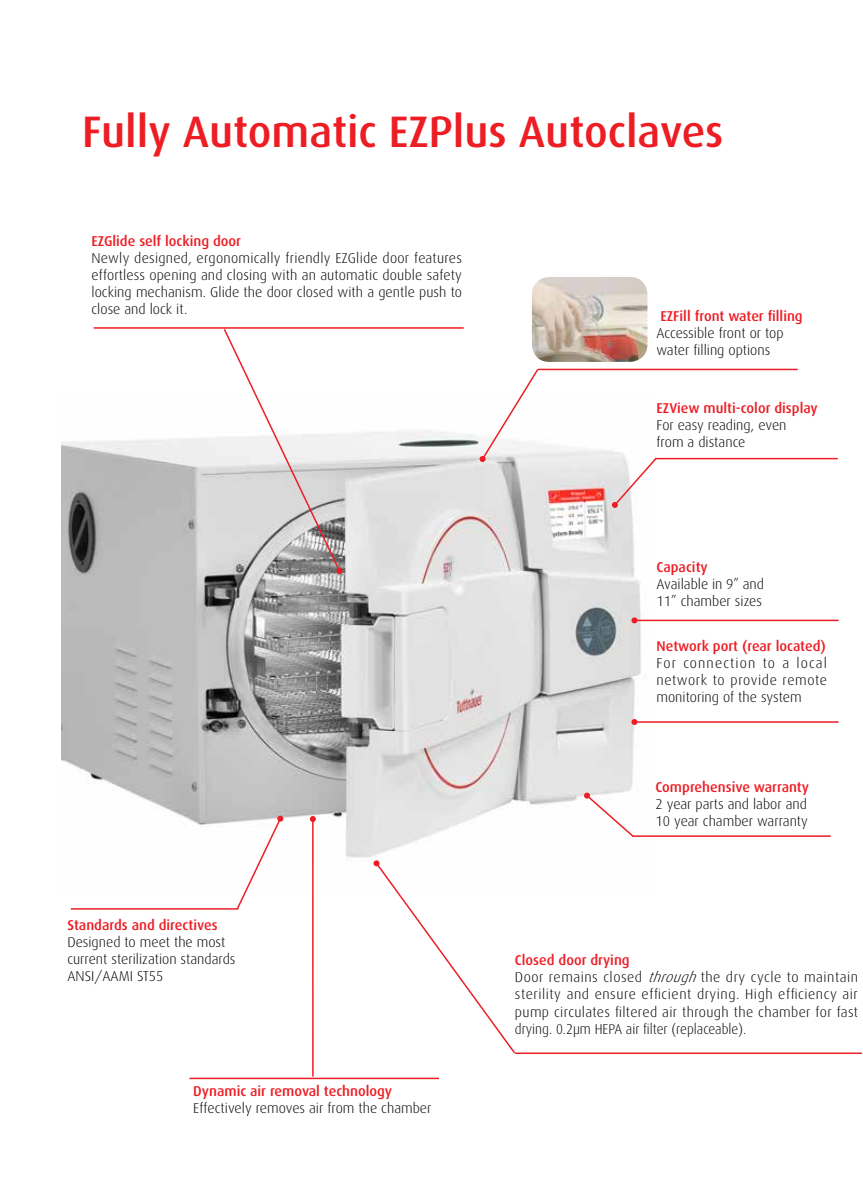
<style>
.page{position:relative;width:863px;height:1188px;background:#fff}
.page>*{position:absolute;margin:0;border:0;box-sizing:border-box;transform-origin:0 0}
.t1{font:500 44.1px "Dax";color:#ed1d24}
.t2{font:300 14.25px/17.1px "Dax";color:#000}
.t3{font:300 14.25px/17.1px "Dax";letter-spacing:.025em;color:#000}
.t4{font:500 14.25px "Dax";color:#ed1d24}
.t5{font:300 14.25px/17.1px "Dax";letter-spacing:.03em;color:#000}
.t6{font:300 14.25px "Dax";letter-spacing:.075em;color:#000}
.s1{font-weight:500;color:#ed1d24}
.s2{font-style:italic}
</style>
<div class="page">
<img style="left:62px;top:430px;width:590px;height:428px">
<hr style="left:94px;top:327px;width:370px;height:2px;background:#ed1d24">
<hr style="left:538px;top:368px;width:259px;height:2px;background:#ed1d24">
<hr style="left:655px;top:458px;width:182px;height:1px;background:#ed1d24">
<hr style="left:632px;top:835px;width:198px;height:1px;background:#ed1d24">
<hr style="left:634px;top:619px;width:204px;height:2px;background:#ed1d24">
<svg style="left:631px;top:617px;width:6px;height:6px"></svg>
<hr style="left:634px;top:721px;width:204px;height:1px;background:#ed1d24">
<svg style="left:631px;top:719px;width:6px;height:6px"></svg>
<hr style="left:71px;top:908px;width:167px;height:1px;background:#ed1d24">
<hr style="left:515px;top:1052px;width:347px;height:1px;background:#ed1d24">
<hr style="left:189px;top:1077px;width:250px;height:2px;background:#ed1d24">
<hr style="left:312px;top:819px;width:2px;height:257px;background:#ed1d24">
<svg style="left:310px;top:816px;width:6px;height:6px"></svg>
<svg style="left:479px;top:368px;width:61px;height:94px"></svg>
<svg style="left:612px;top:456px;width:46px;height:52px"></svg>
<svg style="left:584px;top:792px;width:51px;height:46px"></svg>
<svg style="left:373px;top:860px;width:143px;height:194px"></svg>
<svg style="left:235px;top:815px;width:48px;height:95px"></svg>
<svg style="left:222px;top:327px;width:120px;height:247px"></svg>
<img style="left:532px;top:277px;width:115px;height:85px">
<h1 class="t1" style="left:82px;top:107px;width:643px">Fully Automatic EZPlus Autoclaves</h1>
<p class="t4" style="left:91px;top:233px;width:151px">EZGlide self locking door</p>
<p class="t2" style="left:91px;top:249px;width:372px;text-align:justify">Newly designed, ergonomically friendly EZGlide door features effortless opening and closing with an automatic double safety locking mechanism. Glide the door closed with a gentle push to close and lock .i t</p>
<p class="t4" style="left:67px;top:917px;width:152px">Standards and directives</p>
<p class="t2" style="left:67px;top:933px;width:170px">Designed to meet the most current sterilization standards<br>ANSI/AAMI ST55</p>
<p class="t4" style="left:193px;top:1083px;width:200px">Dynamic air removal technology</p>
<p class="t2" style="left:193px;top:1099px;width:240px">Effectively removes air from the chamber</p>
<p class="t4" style="left:660px;top:308px;width:144px">EZFill front water filling</p>
<p class="t2" style="left:656px;top:325px;width:129px">Accessible front or top water filling options</p>
<p class="t4" style="left:656px;top:399px;width:163px">EZView multi-color display</p>
<p class="t2" style="left:656px;top:416px;width:132px">For easy reading, even from a distance</p>
<p class="t4" style="left:656px;top:559px;width:53px">Capacity</p>
<p class="t2" style="left:656px;top:575px;width:109px">Available in 9” and<br>11” chamber sizes</p>
<p class="t4" style="left:656px;top:638px;width:171px">Network port (rear located(</p>
<p class="t2" style="left:796px;top:654px;width:32px">local</p>
<p class="t6" style="left:683px;top:655px;width:74px">connection</p>
<p class="t5" style="left:656px;top:654px;width:172px">For<br>network to provide remote monitoring of the system</p>
<p class="t2" style="left:762px;top:654px;width:14px">to</p>
<p class="t2" style="left:782px;top:654px;width:8px">a</p>
<p class="t4" style="left:655px;top:779px;width:155px">Comprehensive warranty</p>
<p class="t2" style="left:655px;top:795px;width:154px">2 year parts and labor and<br>10 year chamber warranty</p>
<p class="t3" style="left:515px;top:951px;width:345px"><span class="s1">Closed door drying<br></span>Door remains closed <span class="s2">through</span>the dry cycle to maintain sterility and ensure efficient drying. High efficiency air pump circulates filtered air through the chamber for fast drying. 0.2μm HEPA air filter (replaceable .(</p>
</div>
